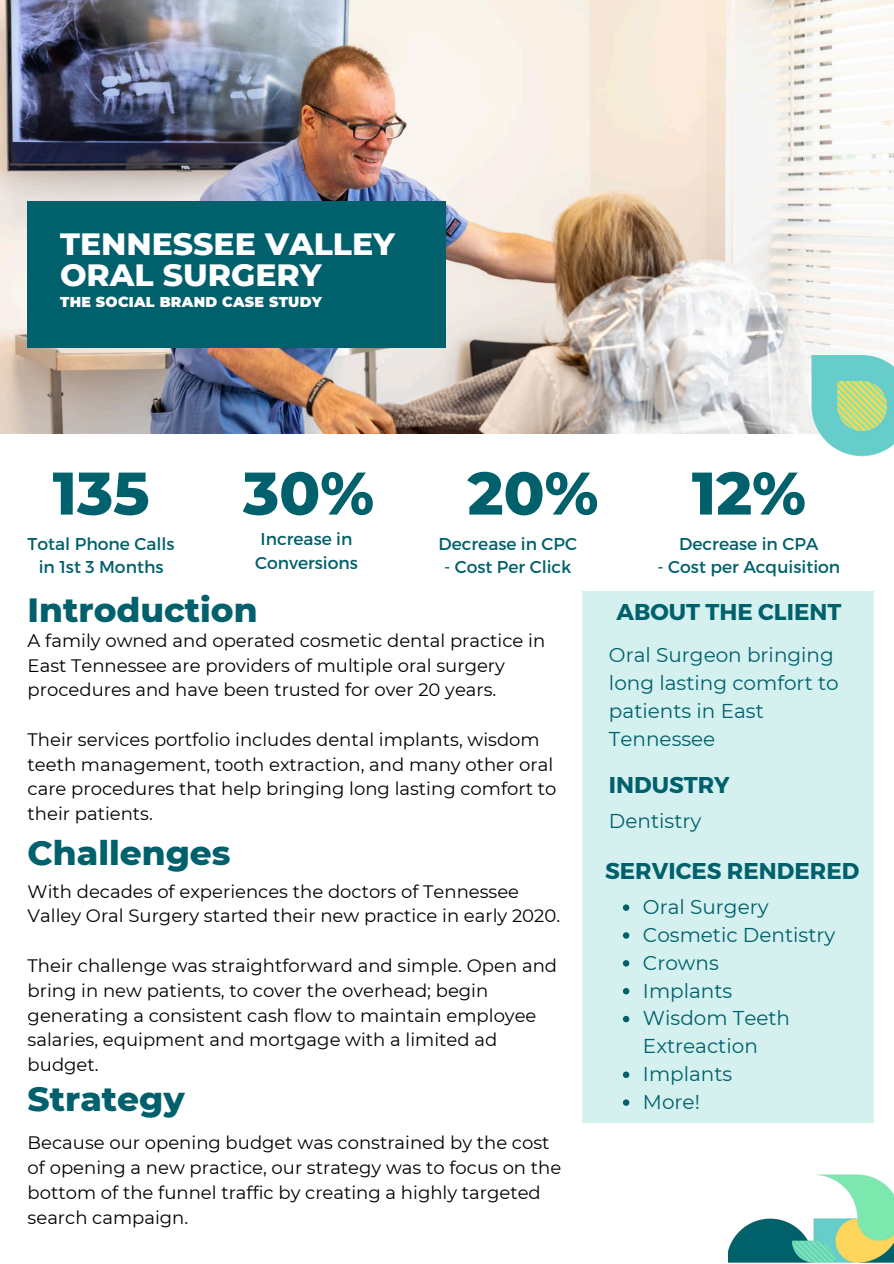
<style>
.page{position:relative;width:894px;height:1264px;background:#fff}
.page>*{position:absolute;margin:0;border:0;box-sizing:border-box;transform-origin:0 0}
.t1{font:800 60px "Montserrat";color:#00606b}
.t2{font:800 34.2px "Montserrat";color:#00606b}
.t3{font:800 31.35px/31px "Montserrat";color:#fff}
.t4{font:700 22.8px "Montserrat";color:#00606b}
.t5{font:19.95px/27.9px "Montserrat";color:#00606b}
.t6{font:18px/24.8px "Montserrat";color:#000}
.t7{font:17.1px/23.5px "Montserrat";color:#00606b;text-align:center}
.t8{font:900 14.25px "Montserrat";letter-spacing:.02em;color:#fff}
</style>
<div class="page">
<img style="left:0;top:0;width:893px;height:434px">
<div style="left:28px;top:201px;width:417px;height:147px;background:#00606b"></div>
<div style="left:582px;top:590px;width:292px;height:532px;background:#d4f1f0"></div>
<svg style="left:622px;top:904px;width:7px;height:6px"></svg>
<svg style="left:622px;top:932px;width:7px;height:6px"></svg>
<svg style="left:622px;top:960px;width:7px;height:6px"></svg>
<svg style="left:622px;top:988px;width:7px;height:6px"></svg>
<svg style="left:622px;top:1015px;width:7px;height:7px"></svg>
<svg style="left:622px;top:1071px;width:7px;height:6px"></svg>
<svg style="left:622px;top:1099px;width:7px;height:6px"></svg>
<img style="left:807px;top:352px;width:86px;height:105px">
<img style="left:728px;top:1174px;width:165px;height:89px">
<h3 class="t3" style="left:60px;top:227px;width:336px">TENNESSEE VALLEY<br>ORAL SURGERY</h3>
<p class="t8" style="left:60px;top:291px;width:263px">THE SOCIAL BRAND CASE STUDY</p>
<h1 class="t1" style="left:53px;top:449px;width:98px">135</h1>
<h1 class="t1" style="left:243px;top:449px;width:133px">30%</h1>
<h1 class="t1" style="left:467px;top:449px;width:132px">20%</h1>
<h1 class="t1" style="left:691px;top:449px;width:116px">12%</h1>
<p class="t7" style="left:28px;top:531px;width:148px">Total Phone Calls in 1st 3 Months</p>
<p class="t7" style="left:255px;top:527px;width:104px">Increase in<br>Conversions</p>
<p class="t7" style="left:679px;top:531px;width:141px">Decrease in CPA</p>
<p class="t7" style="left:438px;top:531px;width:140px">Decrease in CPC</p>
<p class="t7" style="left:444px;top:555px;width:129px">- Cost Per Click</p>
<p class="t7" style="left:657px;top:555px;width:184px">- Cost per Acquisition</p>
<h2 class="t2" style="left:28px;top:585px;width:231px">Introduction</h2>
<p class="t6" style="left:28px;top:627px;width:519px">A family owned and operated cosmetic dental practice in<br>East Tennessee are providers of multiple oral surgery procedures and have been trusted for over 20 years.</p>
<p class="t6" style="left:28px;top:726px;width:530px">Their services portfolio includes dental implants, wisdom teeth management, tooth extraction, and many other oral care procedures that help bringing long lasting comfort to their patients.</p>
<h2 class="t2" style="left:28px;top:828px;width:204px">Challenges</h2>
<p class="t6" style="left:28px;top:878px;width:534px">With decades of experiences the doctors of Tennessee<br>Valley Oral Surgery started their new practice in early 2020.</p>
<p class="t6" style="left:28px;top:952px;width:531px">Their challenge was straightforward and simple. Open and bring in new patients, to cover the overhead; begin generating a consistent cash flow to maintain employee salaries, equipment and mortgage with a limited ad budget.</p>
<h2 class="t2" style="left:28px;top:1073px;width:158px">Strategy</h2>
<p class="t6" style="left:28px;top:1129px;width:535px">Because our opening budget was constrained by the cost of opening a new practice, our strategy was to focus on the bottom of the funnel traffic by creating a highly targeted search campaign.</p>
<p class="t4" style="left:616px;top:597px;width:226px">ABOUT THE CLIENT</p>
<p class="t5" style="left:608px;top:640px;width:231px">Oral Surgeon bringing long lasting comfort to patients in East<br>Tennessee</p>
<p class="t4" style="left:608px;top:770px;width:122px">INDUSTRY</p>
<p class="t5" style="left:608px;top:806px;width:94px">Dentistry</p>
<p class="t4" style="left:605px;top:856px;width:256px">SERVICES RENDERED</p>
<p class="t5" style="left:642px;top:892px;width:194px">Oral Surgery<br>Cosmetic Dentistry<br>Crowns<br>Implants<br>Wisdom Teeth<br>Extreaction<br>Implants<br>More!</p>
</div>
